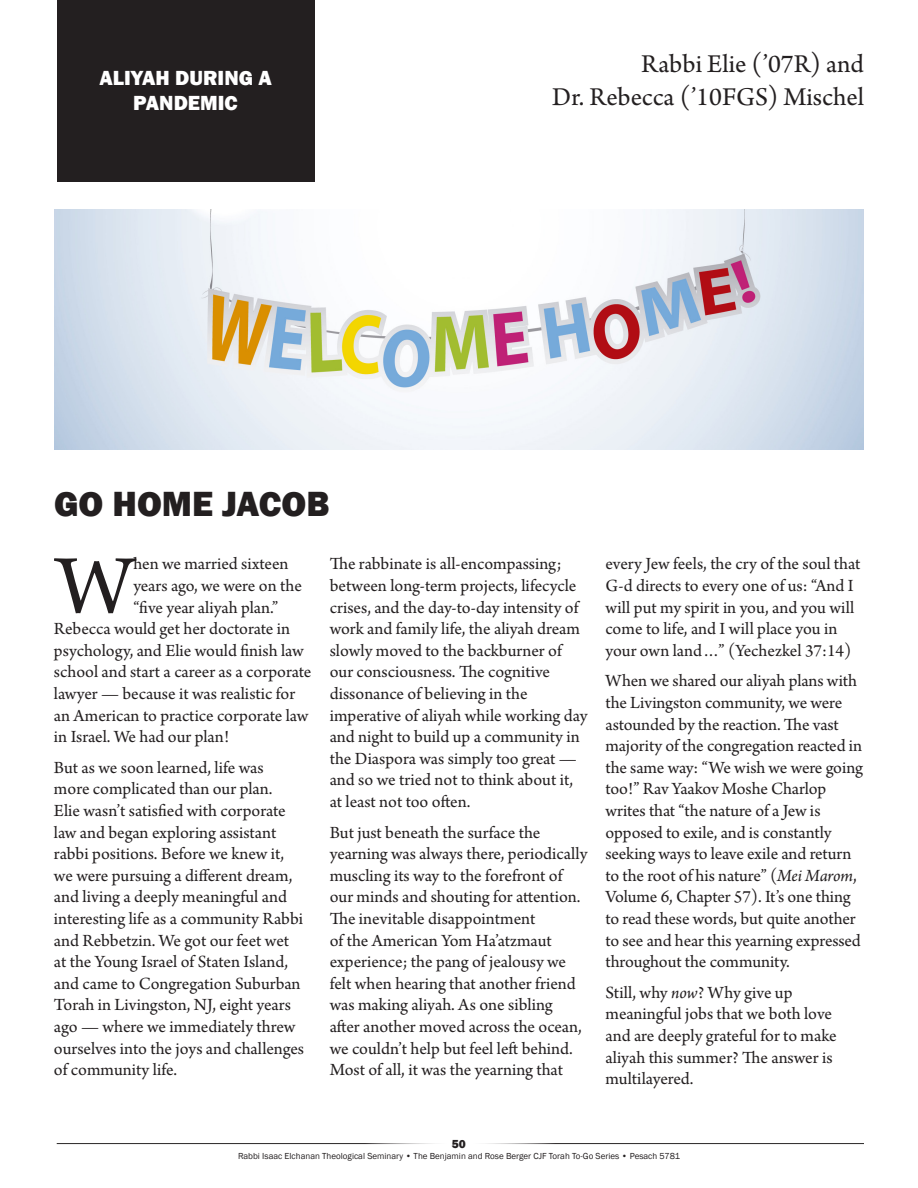
<style>
.page{position:relative;width:918px;height:1188px;background:#fff}
.page>*{position:absolute;margin:0;border:0;box-sizing:border-box;transform-origin:0 0}
.t1{font:87.9px "Arno Pro";color:#231f20}
.t2{font:800 36px "Franklin Gothic";color:#231f20}
.t3{font:27px/32.4px "Arno Pro";color:#231f20;text-align:right}
.t4{font:800 21px/25.2px "Franklin Gothic";color:#fff;text-align:center}
.t5{font:18px/21.6px "Arno Pro";letter-spacing:-.005em;color:#231f20}
.t6{font:800 12px "Franklin Gothic";color:#231f20}
.t7{font:9px "Franklin Gothic";color:#231f20}
.s1{font-style:italic}
</style>
<div class="page">
<hr style="left:465px;top:1143px;width:399px;height:1px;background:#231f20">
<hr style="left:57px;top:1143px;width:398px;height:1px;background:#231f20">
<img style="left:54px;top:210px;width:810px;height:239px">
<div style="left:57px;top:0;width:257px;height:181px;background:#231f20"></div>
<p class="t4" style="left:99px;top:65px;width:174px">ALIYAH DURING A<br>PANDEMIC</p>
<h2 class="t2" style="left:54px;top:480px;width:277px">GO HOME JACOB</h2>
<h3 class="t3" style="left:552px;top:49px;width:313px">Rabbi Elie (’07R) and<br>Dr. Rebecca (’10FGS) Mischel</h3>
<p class="t5" style="left:133px;top:554px;width:157px">hen we married sixteen</p>
<p class="t5" style="left:133px;top:576px;width:170px">years ago, we were on the</p>
<p class="t5" style="left:133px;top:597px;width:146px">“five year aliyah plan.”</p>
<p class="t5" style="left:54px;top:619px;width:238px">Rebecca would get her doctorate in</p>
<p class="t5" style="left:54px;top:641px;width:251px">psychology, and Elie would finish law</p>
<p class="t5" style="left:54px;top:662px;width:259px">school and start a career as a corporate</p>
<p class="t5" style="left:54px;top:684px;width:243px">lawyer — because it was realistic for</p>
<p class="t5" style="left:54px;top:705px;width:256px">an American to practice corporate law</p>
<p class="t5" style="left:54px;top:727px;width:177px">in Israel. We had our plan!</p>
<p class="t5" style="left:54px;top:758px;width:252px">But as we soon learned, life was<br>more complicated than our plan.<br>Elie wasn’t satisfied with corporate law and began exploring assistant rabbi positions. Before we knew it, we were pursuing a different dream, and living a deeply meaningful and interesting life as a community Rabbi and Rebbetzin. We got our feet wet at the Young Israel of Staten Island, and came to Congregation Suburban Torah in Livingston, NJ, eight years ago — where we immediately threw ourselves into the joys and challenges of community life.</p>
<h1 class="t1" style="left:56px;top:536px;width:79px">W</h1>
<p class="t5" style="left:330px;top:554px;width:259px">The rabbinate is all-encompassing; between long-term projects, lifecycle crises, and the day-to-day intensity of work and family life, the aliyah dream slowly moved to the backburner of our consciousness. The cognitive dissonance of believing in the imperative of aliyah while working day and night to build up a community in the Diaspora was simply too great — and so we tried not to think about it, at least not too often.</p>
<p class="t5" style="left:330px;top:822px;width:259px">But just beneath the surface the yearning was always there, periodically muscling its way to the forefront of our minds and shouting for attention.<br>The inevitable disappointment<br>of the American Yom Ha’atzmaut experience; the pang of jealousy we felt when hearing that another friend was making aliyah. As one sibling<br>after another moved across the ocean, we couldn’t help but feel left behind.<br>Most of all, it was the yearning that</p>
<p class="t5" style="left:605px;top:554px;width:256px">every Jew feels, the cry of the soul that G-d directs to every one of us: “And I will put my spirit in you, and you will come to life, and I will place you in your own land…” (Yechezkel 37:14)</p>
<p class="t5" style="left:605px;top:671px;width:259px">When we shared our aliyah plans with the Livingston community, we were astounded by the reaction. The vast majority of the congregation reacted in the same way: “We wish we were going too!” Rav Yaakov Moshe Charlop writes that “the nature of a Jew is opposed to exile, and is constantly seeking ways to leave exile and return to the root of his nature” (<span class="s1">Mei Marom</span>, Volume 6, Chapter 57). It’s one thing to read these words, but quite another to see and hear this yearning expressed throughout the community.</p>
<p class="t5" style="left:605px;top:983px;width:233px">Still, why <span class="s1">now</span>? Why give up meaningful jobs that we both love and are deeply grateful for to make aliyah this summer? The answer is multilayered.</p>
<p class="t6" style="left:452px;top:1137px;width:16px">50</p>
<p class="t7" style="left:238px;top:1151px;width:443px">Rabbi Isaac Elchanan Theological Seminary • The Benjamin and Rose Berger CJF Torah To-Go Series • Pesach 5781</p>
</div>
